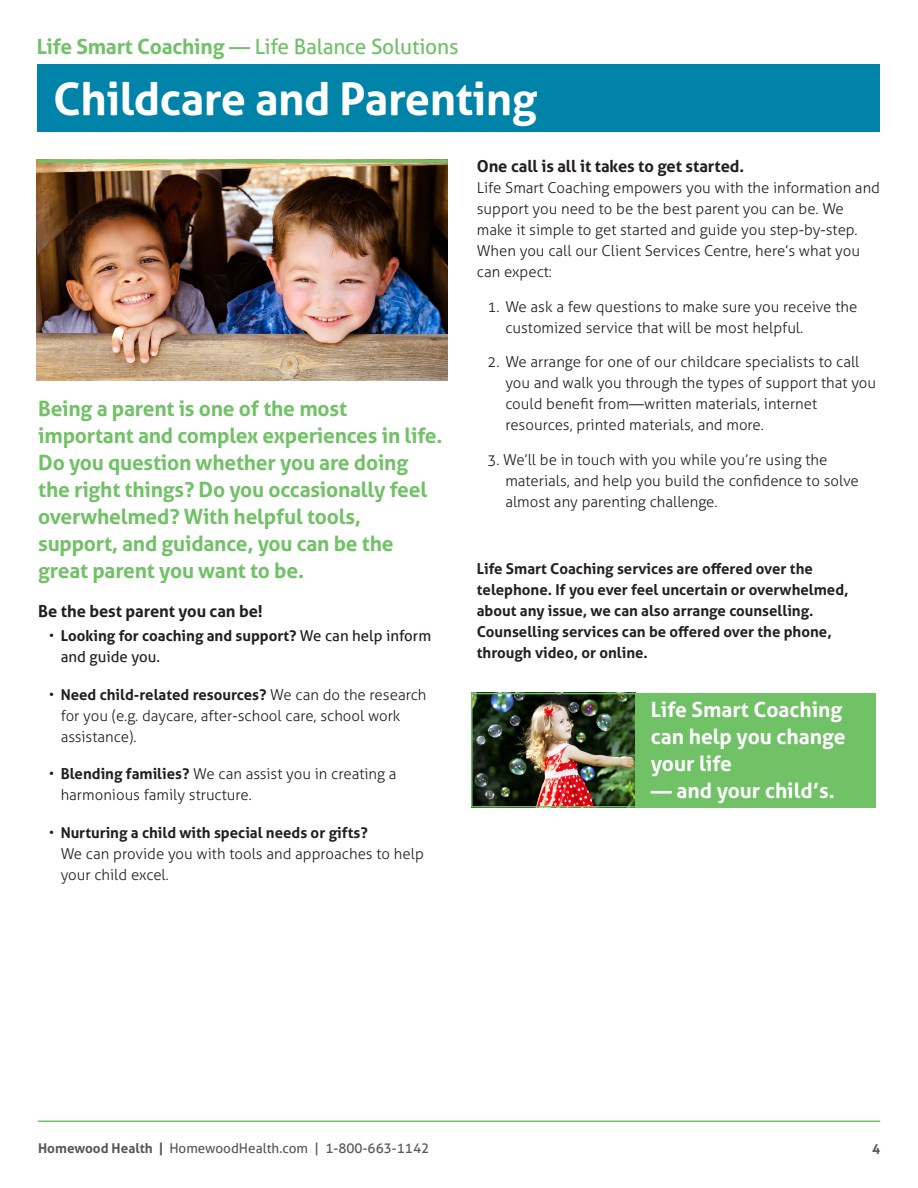
<style>
.page{position:relative;width:918px;height:1188px;background:#fff}
.page>*{position:absolute;margin:0;border:0;box-sizing:border-box;transform-origin:0 0}
.BodyCopy{font:700 45px "Aller";letter-spacing:-.01em;color:#fff}
.BodyCopy-2{font:700 21px/27px "Aller";letter-spacing:-.01em;color:#71c167}
.BodyCopy-3{font:700 21px/27px "Aller";color:#fff}
.Byline{font:21px "Aller";letter-spacing:-.01em;color:#71c167}
.BodyCopy-4{font:700 16.5px "Aller";letter-spacing:-.005em;color:#231f20}
.BodyCopy-5{font:300 15px/21px "Aller";color:#231f20}
.BodyCopy-6{font:700 15px/21px "Aller";color:#242021}
.BodyCopy-7{font:700 15px/21px "Aller";color:#231f20}
.t1{font:13.5px "Aller";color:#57585a}
.t2{font:700 13.5px "Aller";color:#57585a}
.s1{font-weight:700}
.s2{font-weight:300}
.s3{font-weight:400}
</style>
<div class="page">
<hr style="left:38px;top:1120px;width:842px;height:2px;background:#71c167">
<div style="left:38px;top:64px;width:842px;height:68px;background:#0083a9"></div>
<img style="left:37px;top:160px;width:410px;height:220px">
<hr style="left:38px;top:160px;width:409px;height:3px;background:#71c167">
<img style="left:474px;top:696px;width:160px;height:109px">
<div style="left:471px;top:693px;width:166px;height:115px;border:2px solid #71c167"></div>
<div style="left:636px;top:693px;width:240px;height:115px;background:#71c167"></div>
<p class="Byline" style="left:37px;top:34px;width:423px"><span class="s1">Life Smart Coaching</span> — Life Balance Solutions</p>
<p class="BodyCopy" style="left:53px;top:71px;width:486px">Childcare and Parenting</p>
<p class="BodyCopy-2" style="left:38px;top:395px;width:406px">Being a parent is one of the most important and complex experiences in life.<br>Do you question whether you are doing the right things? Do you occasionally feel overwhelmed? With helpful tools, support, and guidance, you can be the great parent you want to be.</p>
<p class="BodyCopy-4" style="left:38px;top:601px;width:226px">Be the best parent you can be!</p>
<p class="BodyCopy-7" style="left:61px;top:625px;width:372px;text-indent:-12px"><span class="s2">•</span> Looking for coaching and support? <span class="s3">We can help inform and guide you.</span></p>
<p class="BodyCopy-5" style="left:61px;top:684px;width:367px;text-indent:-12px">• <span class="s1">Need child-related resources?</span> We can do the research for you (e.g. daycare, after-school care, school work assistance).</p>
<p class="BodyCopy-5" style="left:61px;top:763px;width:337px;text-indent:-12px">• <span class="s1">Blending families?</span> We can assist you in creating a harmonious family structure.</p>
<p class="BodyCopy-5" style="left:61px;top:822px;width:365px;text-indent:-12px">• <span class="s1">Nurturing a child with special needs or gifts?<br></span>We can provide you with tools and approaches to help your child excel.</p>
<p class="BodyCopy-4" style="left:477px;top:156px;width:269px">One call is all it takes to get started.</p>
<p class="BodyCopy-5" style="left:477px;top:177px;width:405px">Life Smart Coaching empowers you with the information and support you need to be the best parent you can be. We make it simple to get started and guide you step-by-step.<br>When you call our Client Services Centre, here’s what you can expect:</p>
<p class="BodyCopy-5" style="left:505px;top:296px;width:353px;text-indent:-18px">1. We ask a few questions to make sure you receive the customized service that will be most helpful.</p>
<p class="BodyCopy-5" style="left:505px;top:351px;width:372px;text-indent:-18px">2. We arrange for one of our childcare specialists to call you and walk you through the types of support that you could benefit from—written materials, internet resources, printed materials, and more.</p>
<p class="BodyCopy-5" style="left:505px;top:449px;width:355px;text-indent:-18px">3. We’ll be in touch with you while you’re using the materials, and help you build the confidence to solve almost any parenting challenge.</p>
<p class="BodyCopy-6" style="left:477px;top:558px;width:373px">Life Smart Coaching services are offered over the telephone. If you ever feel uncertain or overwhelmed, about any issue, we can also arrange counselling.<br>Counselling services can be offered over the phone, through video, or online.</p>
<p class="BodyCopy-3" style="left:651px;top:696px;width:196px">Life Smart Coaching can help you change your life</p>
<p class="BodyCopy-3" style="left:651px;top:777px;width:186px">— and your child’s.</p>
<p class="t1" style="left:38px;top:1140px;width:392px"><span class="s1">Homewood Health |</span> HomewoodHealth.com | 1-800-663-1142</p>
<p class="t2" style="left:872px;top:1140px;width:10px">4</p>
</div>
